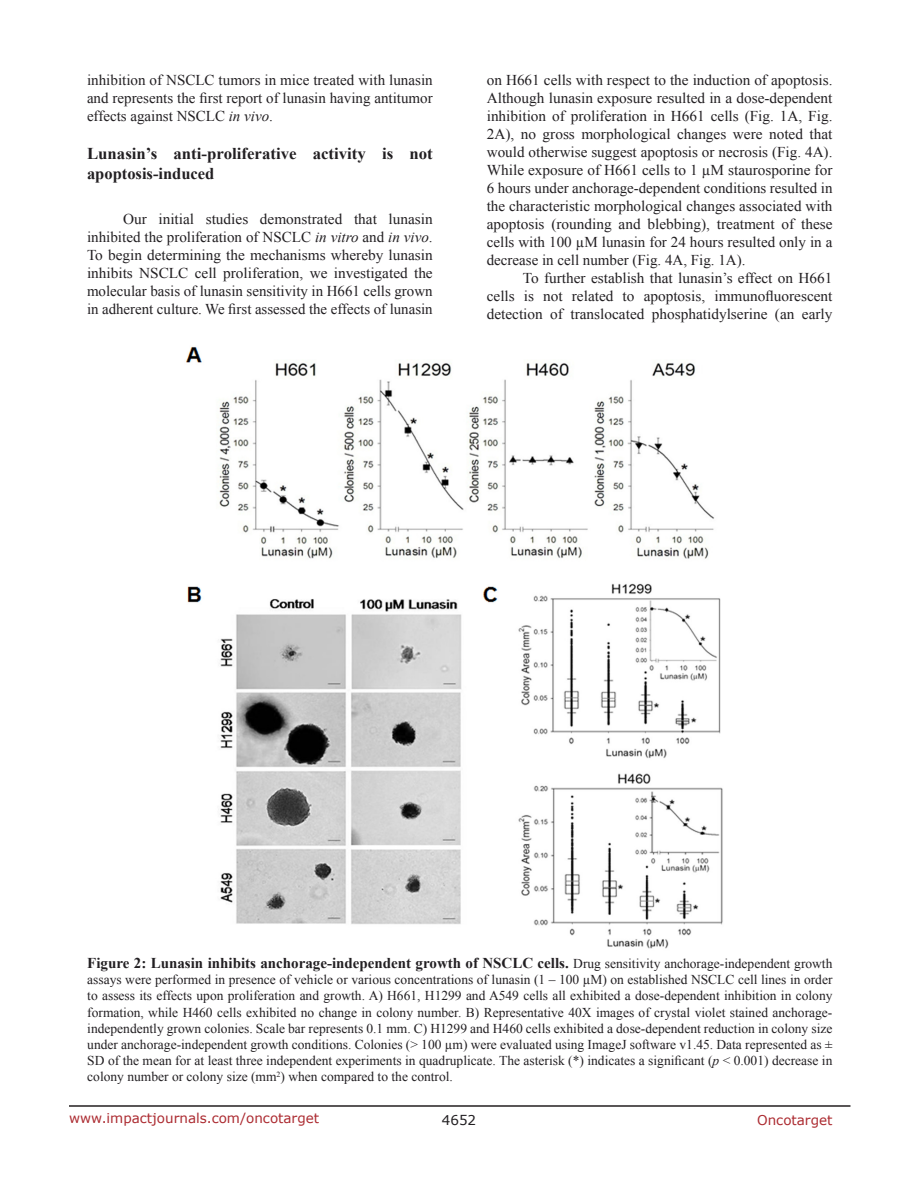
<style>
.page{position:relative;width:918px;height:1188px;background:#fff}
.page>*{position:absolute;margin:0;border:0;box-sizing:border-box;transform-origin:0 0}
.SubHeading{font:700 16.5px/19.8px "Times New Roman";color:#221f22}
.BodyText{font:15px/18px "Times New Roman";color:#221f22;text-align:justify}
.FigureText{font:700 15px "Times New Roman";color:#221f22}
.FigureText-2{font:13.5px/16.2px "Times New Roman";color:#221f22;text-align:justify}
.t1{font:13.5px "Verdana";color:#ac2b31}
.t2{font:13.5px "Verdana";color:#221f22}
.s1{font-style:italic}
.s2{font-weight:400;font-size:13.5px}
</style>
<div class="page">
<hr style="left:69px;top:1105px;width:781px;height:2px;background:#231f20">
<img style="left:186px;top:346px;width:537px;height:603px">
<p class="BodyText" style="left:87px;top:71px;width:347px">inhibition of NSCLC tumors in mice treated with lunasin and represents the first report of lunasin having antitumor effects against NSCLC <span class="s1">in vivo</span>.</p>
<p class="SubHeading" style="left:87px;top:143px;width:347px">Lunasin’s anti-proliferative activity is not apoptosis-induced</p>
<p class="BodyText" style="left:87px;top:210px;width:347px;text-indent:36px">Our initial studies demonstrated that lunasin inhibited the proliferation of NSCLC <span class="s1">in vitro</span> and <span class="s1">in vivo</span>.<br>To begin determining the mechanisms whereby lunasin inhibits NSCLC cell proliferation, we investigated the molecular basis of lunasin sensitivity in H661 cells grown in adherent culture. We first assessed the effects of lunasin</p>
<p class="BodyText" style="left:487px;top:71px;width:347px">on H661 cells with respect to the induction of apoptosis.<br>Although lunasin exposure resulted in a dose-dependent inhibition of proliferation in H661 cells (Fig. 1A, Fig.<br>2A), no gross morphological changes were noted that would otherwise suggest apoptosis or necrosis (Fig. 4A).<br>While exposure of H661 cells to 1 µM staurosporine for 6 hours under anchorage-dependent conditions resulted in the characteristic morphological changes associated with apoptosis (rounding and blebbing), treatment of these cells with 100 µM lunasin for 24 hours resulted only in a decrease in cell number (Fig. 4A, Fig. 1A).</p>
<p class="BodyText" style="left:487px;top:269px;width:347px;text-indent:36px">To further establish that lunasin’s effect on H661 cells is not related to apoptosis, immunofluorescent detection of translocated phosphatidylserine (an early</p>
<p class="FigureText" style="left:87px;top:953px;width:747px">Figure 2: Lunasin inhibits anchorage-independent growth of NSCLC cells. <span class="s2">Drug sensitivity anchorage-independent growth</span></p>
<p class="FigureText-2" style="left:87px;top:971px;width:747px">assays were performed in presence of vehicle or various concentrations of lunasin (1 – 100 µM) on established NSCLC cell lines in order to assess its effects upon proliferation and growth. A) H661, H1299 and A549 cells all exhibited a dose-dependent inhibition in colony formation, while H460 cells exhibited no change in colony number. B) Representative 40X images of crystal violet stained anchorage&shy;independently grown colonies. Scale bar represents 0.1 mm. C) H1299 and H460 cells exhibited a dose-dependent reduction in colony size under anchorage-independent growth conditions. Colonies (&gt; 100 µm) were evaluated using ImageJ software v1.45. Data represented as ± SD of the mean for at least three independent experiments in quadruplicate. The asterisk (*) indicates a significant (<span class="s1">p</span> &lt; 0.001) decrease in colony number or colony size (mm<sup>2</sup>) when compared to the control.</p>
<p class="t1" style="left:69px;top:1109px;width:252px">www.impactjournals.com/oncotarget</p>
<p class="t2" style="left:442px;top:1111px;width:36px">4652</p>
<p class="t1" style="left:757px;top:1111px;width:77px">Oncotarget</p>
</div>
